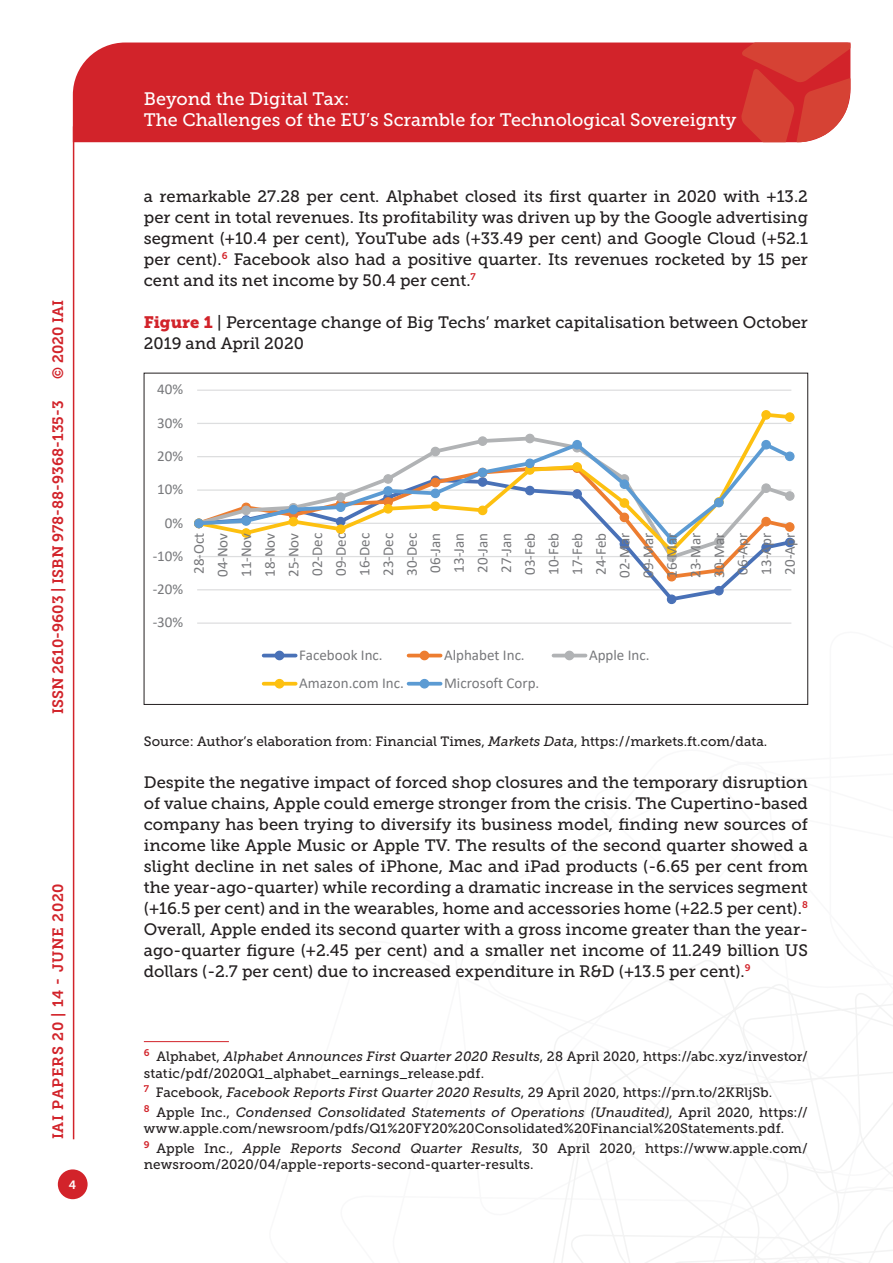
<style>
.page{position:relative;width:893px;height:1263px;background:#fff}
.page>*{position:absolute;margin:0;border:0;box-sizing:border-box;transform-origin:0 0}
.t1{font:18px/21.6px "Museo Slab 500";color:#fff}
.Testo{font:16.5px/21px "Museo Slab 500";color:#231f20;text-align:justify}
.t2{font:15px/23.7px "Calibri";color:#77787b;text-align:center}
.t3{font:15px "Museo Slab 700";color:#d2232a}
.t4{font:15px "Museo Slab 700";letter-spacing:.05em;color:#d2232a}
.Nota{font:13.5px/16.2px "Museo Slab 500";letter-spacing:.01em;color:#231f20}
.Testo-2{font:13.5px "Museo Slab 500";color:#231f20}
.t5{font:12px "Museo Slab 700";color:#fff}
.s1{font-family:"Museo Slab 900";color:#d2232a}
.s2{font-style:italic}
</style>
<div class="page">
<svg style="left:553px;top:960px;width:340px;height:303px"></svg>
<div style="left:73px;top:43px;width:668px;height:99px;background:#d2232a"></div>
<svg style="left:741px;top:43px;width:109px;height:99px;background:#d6433b"></svg>
<div style="left:58px;top:1169px;width:30px;height:30px;background:#d2232a;border-radius:50%"></div>
<hr style="left:73px;top:126px;width:1px;height:1013px;background:#d2232a">
<svg style="left:194px;top:389px;width:601px;height:300px"></svg>
<hr style="left:144px;top:1041px;width:85px;height:1px;background:#d2232a">
<p class="t3" style="left:50px;top:379px;width:80px;rotate:-90deg">© 2020 IAI</p>
<p class="t3" style="left:49px;top:714px;width:315px;rotate:-90deg">ISSN 2610-9603 | ISBN 978-88-9368-135-3</p>
<p class="t4" style="left:50px;top:1139px;width:258px;rotate:-90deg">IAI PAPERS 20 | 14 - JUNE 2020</p>
<p class="t5" style="left:69px;top:1178px;width:9px">4</p>
<p class="t1" style="left:144px;top:88px;width:594px">Beyond the Digital Tax:<br>The Challenges of the EU’s Scramble for Technological Sovereignty</p>
<p class="Testo" style="left:144px;top:186px;width:666px">a remarkable 27.28 per cent. Alphabet closed its first quarter in 2020 with +13.2 per cent in total revenues. Its profitability was driven up by the Google advertising segment (+10.4 per cent), YouTube ads (+33.49 per cent) and Google Cloud (+52.1 per cent).<sup>6</sup> Facebook also had a positive quarter. Its revenues rocketed by 15 per cent and its net income by 50.4 per cent.<sup>7</sup></p>
<p class="Testo" style="left:144px;top:312px;width:666px"><span class="s1">Figure 1</span> | Percentage change of Big Techs’ market capitalisation between October<br>2019 and April 2020</p>
<p class="t2" style="left:157px;top:377px;width:27px">40%</p>
<p class="t2" style="left:157px;top:410px;width:27px">30%</p>
<p class="t2" style="left:157px;top:444px;width:27px">20%</p>
<p class="t2" style="left:157px;top:477px;width:27px">10%</p>
<p class="t2" style="left:165px;top:510px;width:20px">0%</p>
<p class="t2" style="left:153px;top:544px;width:32px">-10%</p>
<p class="t2" style="left:153px;top:577px;width:32px">-20%</p>
<p class="t2" style="left:153px;top:610px;width:32px">-30%</p>
<p class="t2" style="left:187px;top:578px;width:47px;rotate:-90deg">28-Oct<br>04-Nov<br>11-Nov<br>18-Nov<br>25-Nov<br>02-Dec<br>09-Dec<br>16-Dec<br>23-Dec<br>30-Dec<br>06-Jan<br>13-Jan<br>20-Jan<br>27-Jan<br>03-Feb<br>10-Feb<br>17-Feb<br>24-Feb<br>02-Mar<br>09-Mar<br>16-Mar<br>23-Mar<br>30-Mar<br>06-Apr<br>13-Apr<br>20-Apr</p>
<p class="t2" style="left:299px;top:643px;width:85px">Facebook Inc.</p>
<p class="t2" style="left:444px;top:643px;width:82px">Alphabet Inc.</p>
<p class="t2" style="left:589px;top:643px;width:62px">Apple Inc.</p>
<p class="t2" style="left:299px;top:671px;width:106px">Amazon.com Inc.</p>
<p class="t2" style="left:444px;top:671px;width:97px">Microsoft Corp.</p>
<p class="Testo-2" style="left:144px;top:734px;width:625px">Source: Author’s elaboration from: Financial Times, <span class="s2">Markets Data</span>, https://markets.ft.com/data.</p>
<p class="Testo" style="left:144px;top:772px;width:666px">Despite the negative impact of forced shop closures and the temporary disruption of value chains, Apple could emerge stronger from the crisis. The Cupertino-based company has been trying to diversify its business model, finding new sources of income like Apple Music or Apple TV. The results of the second quarter showed a slight decline in net sales of iPhone, Mac and iPad products (-6.65 per cent from the year-ago-quarter) while recording a dramatic increase in the services segment (+16.5 per cent) and in the wearables, home and accessories home (+22.5 per cent).<sup>8<br></sup>Overall, Apple ended its second quarter with a gross income greater than the year&shy;ago-quarter figure (+2.45 per cent) and a smaller net income of 11.249 billion US dollars (-2.7 per cent) due to increased expenditure in R&amp;D (+13.5 per cent).<sup>9</sup></p>
<p class="Nota" style="left:144px;top:1049px;width:666px"><sup>6</sup> Alphabet, <span class="s2">Alphabet Announces First Quarter 2020 Results</span>, 28 April 2020, https://abc.xyz/investor/ static/pdf/2020Q1_alphabet_earnings_release.pdf.</p>
<p class="Nota" style="left:144px;top:1085px;width:630px"><sup>7</sup> Facebook, <span class="s2">Facebook Reports First Quarter 2020 Results</span>, 29 April 2020, https://prn.to/2KRljSb.</p>
<p class="Nota" style="left:144px;top:1104px;width:666px"><sup>8</sup> Apple Inc., <span class="s2">Condensed Consolidated Statements of Operations (Unaudited)</span>, April 2020, https:// www.apple.com/newsroom/pdfs/Q1%20FY20%20Consolidated%20Financial%20Statements.pdf.</p>
<p class="Nota" style="left:144px;top:1140px;width:666px"><sup>9</sup> Apple Inc., <span class="s2">Apple Reports Second Quarter Results</span>, 30 April 2020, https://www.apple.com/ newsroom/2020/04/apple-reports-second-quarter-results.</p>
</div>
